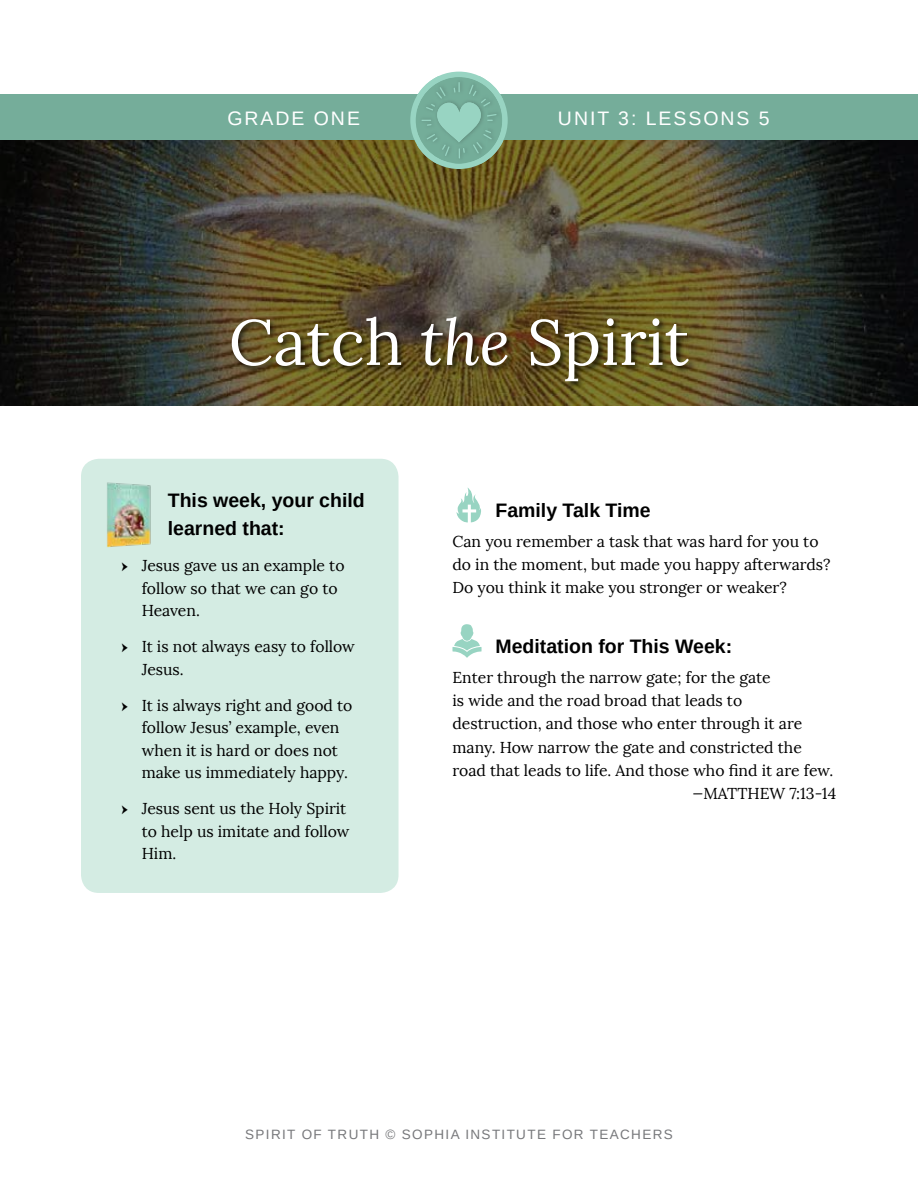
<style>
.page{position:relative;width:918px;height:1188px;background:#fff}
.page>*{position:absolute;margin:0;border:0;box-sizing:border-box;transform-origin:0 0}
.t1{font:63.9px "Lora";color:#fff}
.t2{font:700 19.5px/28.5px "Arimo";color:#000}
.t3{font:19.5px "Arimo";letter-spacing:.1em;color:#fff}
.t4{font:15.75px/22.5px "Lora";color:#000}
.t5{font:13.5px "Arimo";letter-spacing:.1em;color:#77787b}
.s1{font-style:italic}
.s2{font-family:"Minion Pro"}
</style>
<div class="page">
<svg style="left:457px;top:488px;width:24px;height:35px"></svg>
<svg style="left:453px;top:624px;width:29px;height:34px"></svg>
<svg style="left:0;top:140px;width:918px;height:266px;background:#43402c"></svg>
<div style="left:230px;top:315px;width:467px;height:74px;background:#000;opacity:.7"></div>
<div style="left:0;top:95px;width:918px;height:45px;background:#75ad9a"></div>
<svg style="left:410px;top:72px;width:98px;height:97px"></svg>
<div style="left:81px;top:459px;width:318px;height:434px;background:#d4ece3;border-radius:18px"></div>
<img style="left:107px;top:482px;width:44px;height:65px">
<p class="t3" style="left:227px;top:105px;width:134px">GRADE ONE</p>
<p class="t3" style="left:558px;top:105px;width:213px">UNIT 3: LESSONS 5</p>
<h1 class="t1" style="left:229px;top:305px;width:462px">Catch <span class="s1">the</span> Spirit</h1>
<p class="t2" style="left:168px;top:486px;width:198px">This week, your child learned that:</p>
<p class="t4" style="left:142px;top:555px;width:204px;text-indent:-20px"><span class="s2">ӹ</span> Jesus gave us an example to follow so that we can go to<br>Heaven.</p>
<p class="t4" style="left:142px;top:636px;width:215px;text-indent:-20px"><span class="s2">ӹ</span> It is not always easy to follow<br>Jesus.</p>
<p class="t4" style="left:142px;top:694px;width:212px;text-indent:-20px"><span class="s2">ӹ</span> It is always right and good to follow Jesus’ example, even when it is hard or does not make us immediately happy.</p>
<p class="t4" style="left:142px;top:798px;width:209px;text-indent:-20px"><span class="s2">ӹ</span> Jesus sent us the Holy Spirit to help us imitate and follow<br>Him.</p>
<p class="t2" style="left:495px;top:496px;width:157px">Family Talk Time</p>
<p class="t4" style="left:453px;top:530px;width:380px;line-height:23.2px">Can you remember a task that was hard for you to do in the moment, but made you happy afterwards?<br>Do you think it make you stronger or weaker?</p>
<p class="t2" style="left:495px;top:632px;width:238px">Meditation for This Week:</p>
<p class="t4" style="left:453px;top:666px;width:320px">Enter through the narrow gate; for the gate</p>
<p class="t4" style="left:453px;top:690px;width:291px">is wide and the road broad that leads to</p>
<p class="t4" style="left:453px;top:713px;width:351px">destruction, and those who enter through it are</p>
<p class="t4" style="left:453px;top:736px;width:351px">many. How narrow the gate and constricted the</p>
<p class="t4" style="left:453px;top:759px;width:382px">road that leads to life. And those who find it are few.</p>
<p class="t4" style="left:693px;top:783px;width:145px">—MATTHEW 7:13-14</p>
<p class="t5" style="left:245px;top:1126px;width:429px">SPIRIT OF TRUTH © SOPHIA INSTITUTE FOR TEACHERS</p>
</div>
